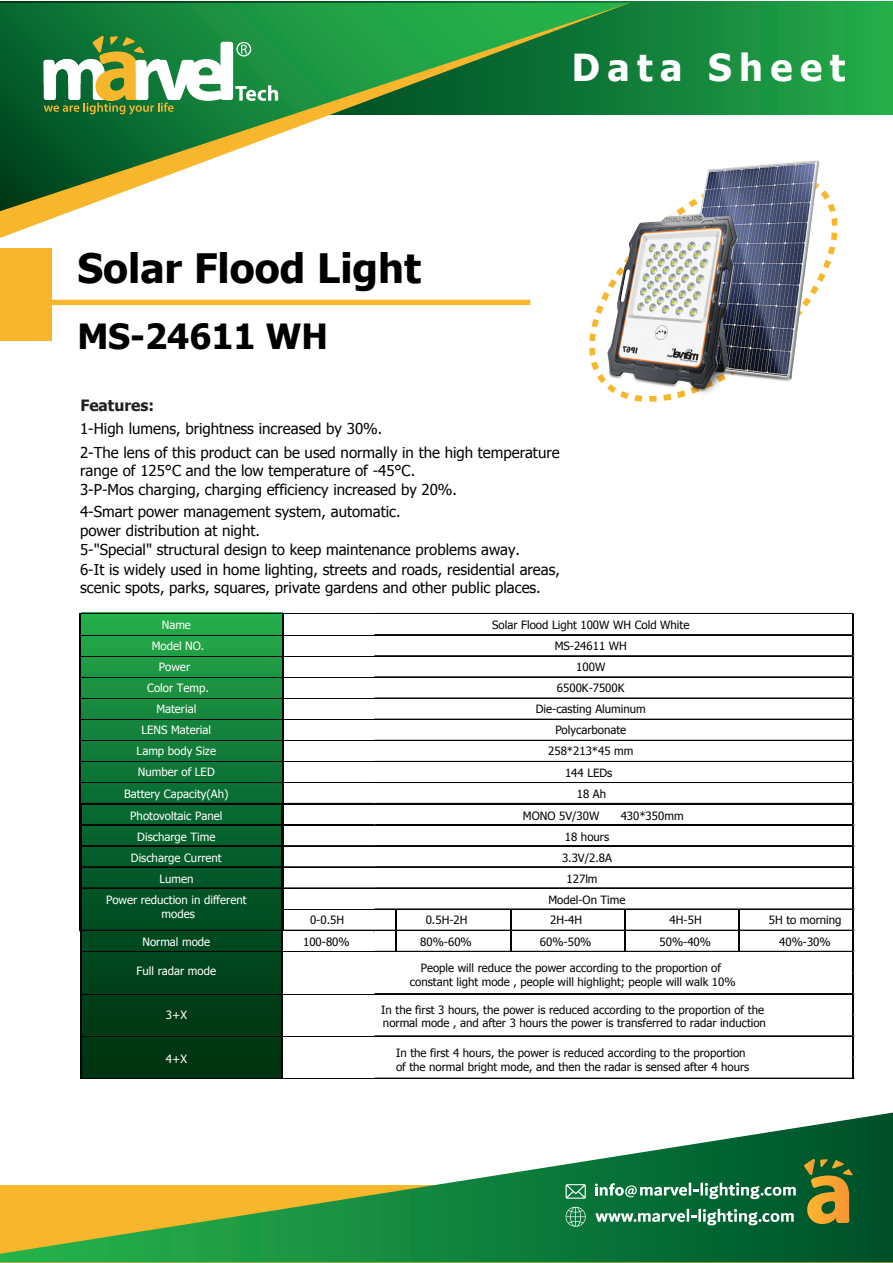
<style>
.page{position:relative;width:893px;height:1263px;background:#fff}
.page>*{position:absolute;margin:0;border:0;box-sizing:border-box;transform-origin:0 0}
.t1{font:700 40.5px "Tahoma";color:#000}
.t2{font:700 37.2px "Tahoma";letter-spacing:.2em;color:#fff}
.t3{font:700 34.65px "Tahoma";color:#000}
.t4{font:700 15.6px "Tahoma";color:#231f20}
.t5{font:15px/19.2px "Tahoma";color:#040503}
.t6{font:11.4px/21px "Tahoma";color:#040503;text-align:center}
.t7{font:11.4px/21px "Tahoma";color:#fff;text-align:center}
</style>
<div class="page">
<div style="left:81px;top:612px;width:201px;height:466px;background:linear-gradient(to bottom,#1ea44b,#00270e)"></div>
<svg style="left:0;top:1112px;width:893px;height:150px"></svg>
<svg style="left:804px;top:1159px;width:49px;height:65px;background:#817f2e"></svg>
<svg style="left:564px;top:1207px;width:22px;height:21px"></svg>
<svg style="left:595px;top:1209px;width:199px;height:16px"></svg>
<svg style="left:566px;top:1184px;width:20px;height:15px"></svg>
<svg style="left:595px;top:1182px;width:201px;height:17px"></svg>
<svg style="left:0;top:1px;width:893px;height:113px;background:#1a9240"></svg>
<svg style="left:0;top:211px;width:72px;height:27px"></svg>
<svg style="left:0;top:3px;width:630px;height:208px"></svg>
<div style="left:220px;top:42px;width:13px;height:58px;background:#fff;border-radius:3px"></div>
<svg style="left:236px;top:42px;width:15px;height:15px"></svg>
<svg style="left:43px;top:35px;width:182px;height:79px"></svg>
<svg style="left:235px;top:85px;width:43px;height:16px"></svg>
<svg style="left:567px;top:159px;width:271px;height:243px"></svg>
<svg style="left:653px;top:398px;width:160px;height:4px"></svg>
<div style="left:0;top:248px;width:51px;height:93px;background:#f8b62d"></div>
<div style="left:35px;top:300px;width:495px;height:5px;background:#f8b62d"></div>
<hr style="left:80px;top:613px;width:774px;height:1px;background:#040503">
<hr style="left:375px;top:634px;width:479px;height:1px;background:#040503">
<hr style="left:80px;top:635px;width:774px;height:1px;background:#040503">
<hr style="left:375px;top:655px;width:479px;height:1px;background:#040503">
<hr style="left:81px;top:656px;width:773px;height:1px;background:#040503">
<hr style="left:81px;top:677px;width:773px;height:1px;background:#040503">
<hr style="left:80px;top:698px;width:774px;height:1px;background:#040503">
<hr style="left:80px;top:719px;width:774px;height:1px;background:#040503">
<hr style="left:80px;top:740px;width:774px;height:1px;background:#040503">
<hr style="left:80px;top:761px;width:774px;height:1px;background:#040503">
<hr style="left:80px;top:782px;width:774px;height:1px;background:#040503">
<hr style="left:80px;top:804px;width:774px;height:1px;background:#040503">
<hr style="left:80px;top:825px;width:774px;height:1px;background:#040503">
<hr style="left:80px;top:846px;width:774px;height:1px;background:#040503">
<hr style="left:80px;top:867px;width:774px;height:1px;background:#040503">
<hr style="left:80px;top:888px;width:774px;height:1px;background:#040503">
<hr style="left:80px;top:613px;width:1px;height:318px;background:#040503">
<hr style="left:282px;top:613px;width:1px;height:318px;background:#040503">
<hr style="left:852px;top:614px;width:2px;height:190px;background:#040503">
<hr style="left:81px;top:803px;width:293px;height:1px;background:#040503">
<hr style="left:375px;top:803px;width:479px;height:1px;background:#040503">
<hr style="left:81px;top:824px;width:293px;height:1px;background:#040503">
<hr style="left:375px;top:824px;width:479px;height:1px;background:#040503">
<hr style="left:81px;top:845px;width:293px;height:1px;background:#040503">
<hr style="left:375px;top:845px;width:479px;height:1px;background:#040503">
<hr style="left:81px;top:866px;width:293px;height:1px;background:#040503">
<hr style="left:375px;top:866px;width:479px;height:1px;background:#040503">
<hr style="left:282px;top:909px;width:572px;height:1px;background:#040503">
<hr style="left:81px;top:930px;width:294px;height:1px;background:#040503">
<hr style="left:375px;top:930px;width:479px;height:1px;background:#040503">
<hr style="left:81px;top:951px;width:773px;height:1px;background:#040503">
<hr style="left:80px;top:993px;width:774px;height:1px;background:#040503">
<hr style="left:375px;top:1035px;width:479px;height:1px;background:#040503">
<hr style="left:81px;top:1036px;width:773px;height:1px;background:#040503">
<hr style="left:81px;top:1078px;width:773px;height:1px;background:#040503">
<hr style="left:738px;top:910px;width:2px;height:21px;background:#040503">
<svg style="left:396px;top:910px;width:1px;height:41px"></svg>
<svg style="left:510px;top:910px;width:1px;height:41px"></svg>
<svg style="left:624px;top:910px;width:1px;height:41px"></svg>
<hr style="left:738px;top:931px;width:2px;height:21px;background:#040503">
<hr style="left:853px;top:804px;width:1px;height:211px;background:#040503">
<hr style="left:853px;top:910px;width:1px;height:168px;background:#040503">
<hr style="left:282px;top:803px;width:1px;height:275px;background:#040503">
<hr style="left:80px;top:803px;width:1px;height:276px;background:#040503">
<svg style="left:852px;top:909px;width:3px;height:23px"></svg>
<img style="left:607px;top:161px;width:212px;height:237px">
<h2 class="t2" style="left:572px;top:41px;width:275px">Data Sheet</h2>
<h1 class="t1" style="left:78px;top:240px;width:345px">Solar Flood Light</h1>
<h3 class="t3" style="left:77px;top:312px;width:252px">MS-24611 WH</h3>
<h3 class="t4" style="left:80px;top:394px;width:75px">Features:</h3>
<h3 class="t5" style="left:80px;top:417px;width:481px;line-height:24.3px">1-High lumens, brightness increased by 30%.<br>2-The lens of this product can be used normally in the high temperature</h3>
<h3 class="t5" style="left:80px;top:461px;width:379px;line-height:18.8px">range of 125°C and the low temperature of -45°C.<br>3-P-Mos charging, charging efficiency increased by 20%.</h3>
<h3 class="t5" style="left:80px;top:503px;width:481px">4-Smart power management system, automatic.<br>power distribution at night.<br>5-"Special" structural design to keep maintenance problems away.<br>6-It is widely used in home lighting, streets and roads, residential areas,</h3>
<h3 class="t5" style="left:80px;top:577px;width:462px">scenic spots, parks, squares, private gardens and other public places.</h3>
<p class="t7" style="left:124px;top:614px;width:106px">Name<br>Model NO.<br>Power<br>Color Temp.<br>Material<br>LENS Material<br>Lamp body Size<br>Number of LED<br>Battery Capacity(Ah)</p>
<p class="t6" style="left:492px;top:614px;width:199px">Solar Flood Light 100W WH Cold White<br>MS-24611 WH<br>100W<br>6500K-7500K<br>Die-casting Aluminum<br>Polycarbonate<br>258*213*45 mm<br>144 LEDs<br>18 Ah</p>
<p class="t7" style="left:106px;top:805px;width:142px">Photovoltaic Panel<br>Discharge Time<br>Discharge Current<br>Lumen<br>Power reduction in different</p>
<p class="t7" style="left:162px;top:902px;width:35px">modes</p>
<p class="t7" style="left:142px;top:931px;width:69px">Normal mode</p>
<p class="t7" style="left:137px;top:959px;width:81px">Full radar mode</p>
<p class="t7" style="left:166px;top:1004px;width:23px">3+X</p>
<p class="t7" style="left:166px;top:1048px;width:23px">4+X</p>
<p class="t6" style="left:523px;top:806px;width:78px">MONO 5V/30W</p>
<p class="t6" style="left:621px;top:805px;width:64px">430*350mm</p>
<p class="t6" style="left:565px;top:826px;width:46px">18 hours</p>
<p class="t6" style="left:562px;top:847px;width:51px">3.3V/2.8A</p>
<p class="t6" style="left:567px;top:868px;width:32px">127lm</p>
<p class="t6" style="left:548px;top:889px;width:79px">Model-On Time</p>
<p class="t6" style="left:310px;top:909px;width:36px">0-0.5H</p>
<p class="t6" style="left:426px;top:909px;width:43px">0.5H-2H</p>
<p class="t6" style="left:550px;top:909px;width:34px">2H-4H</p>
<p class="t6" style="left:670px;top:909px;width:34px">4H-5H</p>
<p class="t6" style="left:769px;top:909px;width:74px">5H to morning</p>
<p class="t6" style="left:303px;top:931px;width:48px">100-80%</p>
<p class="t6" style="left:420px;top:931px;width:53px">80%-60%</p>
<p class="t6" style="left:540px;top:931px;width:53px">60%-50%</p>
<p class="t6" style="left:660px;top:931px;width:53px">50%-40%</p>
<p class="t6" style="left:779px;top:931px;width:53px">40%-30%</p>
<p class="t6" style="left:410px;top:961px;width:327px;line-height:13.6px">People will reduce the power according to the proportion of constant light mode , people will highlight; people will walk 10%</p>
<p class="t6" style="left:381px;top:1002px;width:386px;line-height:13.6px;text-align:left">In the first 3 hours, the power is reduced according to the proportion of the normal mode , and after 3 hours the power is transferred to radar induction</p>
<p class="t6" style="left:396px;top:1046px;width:355px;line-height:13.6px;text-align:left">In the first 4 hours, the power is reduced according to the proportion of the normal bright mode, and then the radar is sensed after 4 hours</p>
</div>
